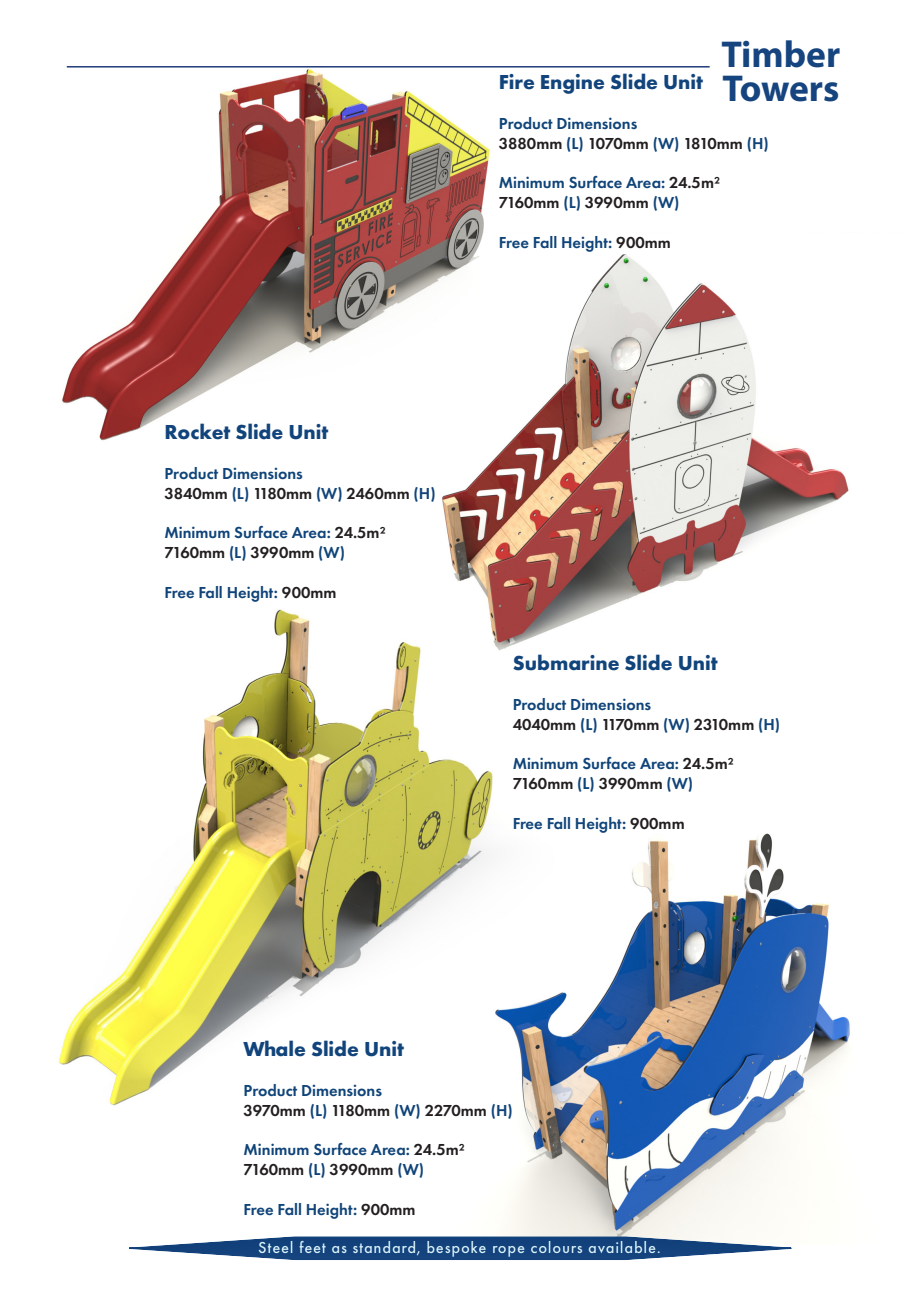
<style>
.page{position:relative;width:919px;height:1289px;background:#fff}
.page>*{position:absolute;margin:0;border:0;box-sizing:border-box;transform-origin:0 0}
.t1{font:700 37.5px/34.5px "Myriad Pro";color:#15447f}
.t2{font:700 21px "Futura PT";color:#12447c}
.t3{font:600 16.5px/19.8px "Futura PT";color:#104479}
.t4{font:500 16.5px "Futura PT";letter-spacing:.05em;color:#fff}
.s1{color:#231f20}
</style>
<div class="page">
<img style="left:62px;top:66px;width:428px;height:375px">
<img style="left:428px;top:233px;width:421px;height:371px">
<img style="left:58px;top:602px;width:557px;height:504px">
<img style="left:361px;top:824px;width:489px;height:410px">
<hr style="left:67px;top:66px;width:642px;height:2px;background:#203b79">
<div style="left:129px;top:1234px;width:664px;height:27px;background:#c7e9f4;opacity:.75"></div>
<div style="left:120px;top:1235px;width:680px;height:28px;background:#c7e9f4;opacity:.75"></div>
<h1 class="t1" style="left:721px;top:36px;width:120px">Timber<br>Towers</h1>
<p class="t2" style="left:499px;top:69px;width:206px">Fire Engine Slide Unit</p>
<p class="t3" style="left:499px;top:113px;width:271px">Product Dimensions<br><span class="s1">3880mm</span> (L) <span class="s1">1070mm</span> (W) <span class="s1">1810mm</span> (H)</p>
<p class="t3" style="left:499px;top:173px;width:223px">Minimum Surface Area: <span class="s1">24.5m²<br>7160mm</span> (L) <span class="s1">3990mm</span> (W)</p>
<p class="t3" style="left:499px;top:232px;width:173px">Free Fall Height: <span class="s1">900mm</span></p>
<p class="t2" style="left:164px;top:419px;width:165px">Rocket Slide Unit</p>
<p class="t3" style="left:164px;top:463px;width:273px">Product Dimensions<br><span class="s1">3840mm</span> (L) <span class="s1">1180mm</span> (W) <span class="s1">2460mm</span> (H)</p>
<p class="t3" style="left:164px;top:523px;width:223px">Minimum Surface Area: <span class="s1">24.5m²<br>7160mm</span> (L) <span class="s1">3990mm</span> (W)</p>
<p class="t3" style="left:164px;top:582px;width:173px">Free Fall Height: <span class="s1">900mm</span></p>
<p class="t2" style="left:512px;top:649px;width:206px">Submarine Slide Unit</p>
<p class="t3" style="left:512px;top:694px;width:269px">Product Dimensions<br><span class="s1">4040mm</span> (L) <span class="s1">1170mm</span> (W) <span class="s1">2310mm</span> (H)</p>
<p class="t3" style="left:512px;top:753px;width:223px">Minimum Surface Area: <span class="s1">24.5m²<br>7160mm</span> (L) <span class="s1">3990mm</span> (W)</p>
<p class="t3" style="left:512px;top:813px;width:173px">Free Fall Height: <span class="s1">900mm</span></p>
<p class="t2" style="left:243px;top:1035px;width:162px">Whale Slide Unit</p>
<p class="t3" style="left:243px;top:1080px;width:271px">Product Dimensions<br><span class="s1">3970mm</span> (L) <span class="s1">1180mm</span> (W) <span class="s1">2270mm</span> (H)</p>
<p class="t3" style="left:243px;top:1139px;width:223px">Minimum Surface Area: <span class="s1">24.5m²<br>7160mm</span> (L) <span class="s1">3990mm</span> (W)</p>
<p class="t3" style="left:243px;top:1199px;width:173px">Free Fall Height: <span class="s1">900mm</span></p>
<p class="t4" style="left:258px;top:1237px;width:404px">Steel feet as standard, bespoke rope colours available.</p>
</div>
